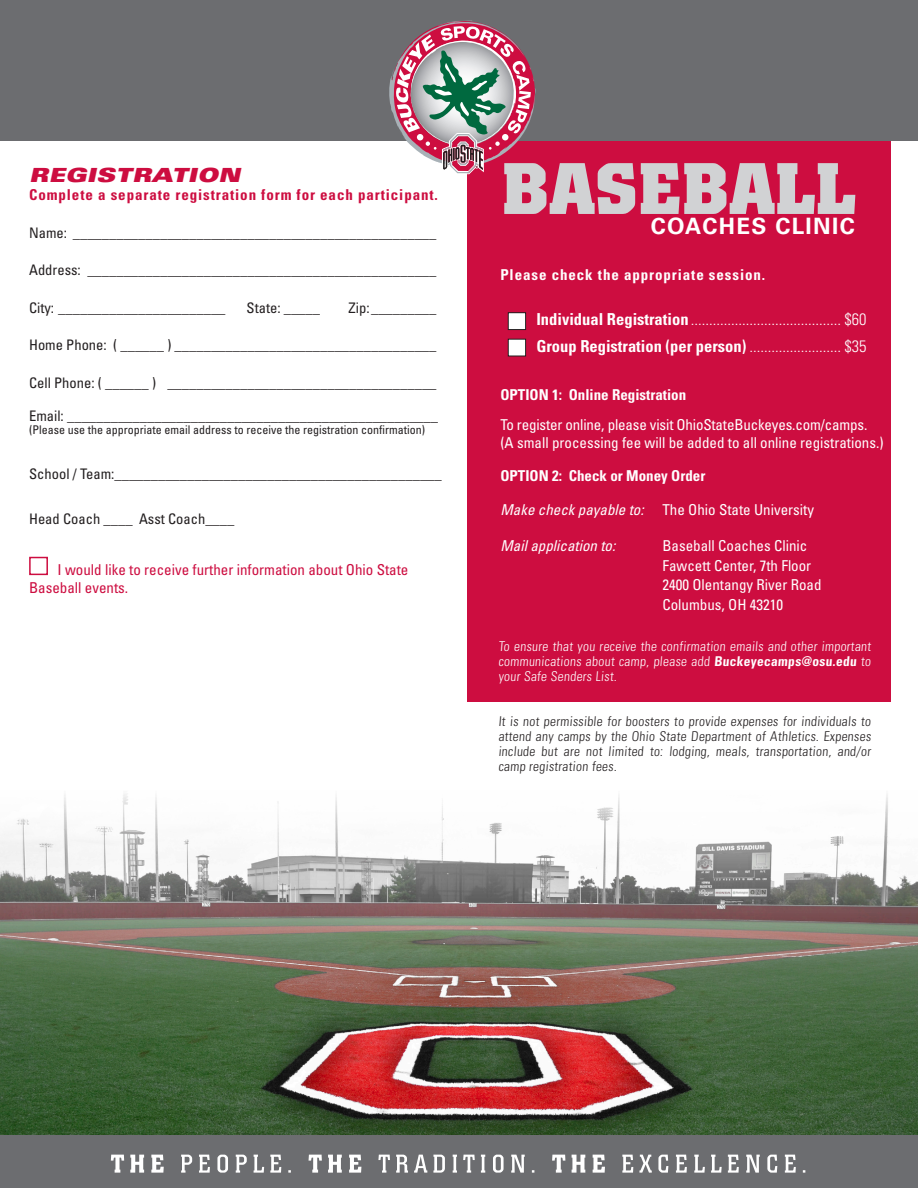
<style>
.page{position:relative;width:918px;height:1188px;background:#fff}
.page>*{position:absolute;margin:0;border:0;box-sizing:border-box;transform-origin:0 0}
.t1{font:700 72px "Colossalis";color:#d1d2d4}
.t2{font:700 22.5px "Univers LT Std";letter-spacing:.06em;color:#fff}
.t3{font:19.5px "Univers LT Std X Black Ex Obl";letter-spacing:.015em;color:#cd0d40}
.body_copy{font:300 condensed 16.5px "Univers LT Std";color:#fff}
.body_copy-2{font:700 condensed 16.5px "Univers LT Std";color:#fff}
.t4{font:condensed 15px/19.5px "Univers LT Std";color:#fff}
.t5{font:condensed 15px "Univers LT Std";color:#cd0d40}
.t6{font:700 condensed 15px "Univers LT Std";letter-spacing:.06em;color:#cd0d40}
.t7{font:700 condensed 15px "Univers LT Std";color:#fff}
.t8{font:700 condensed 15px "Univers LT Std";letter-spacing:.06em;color:#fff}
.t9{font:italic condensed 15px "Univers LT Std";color:#fff}
.t10{font:condensed 14.55px "Univers LT Std";color:#231f20}
.t11{font:300 condensed 13.5px/15px "Univers LT Std";color:#231f20;text-align:justify}
.t12{font:300 condensed 13.5px/15px "Univers LT Std";color:#fff;text-align:justify}
.t13{font:condensed 12px "Univers LT Std";color:#231f20}
.s1{font-weight:700}
.s2{font-weight:300}
.s3{font-style:italic}
</style>
<div class="page">
<div style="left:467px;top:20px;width:424px;height:682px;background:#cd0d40"></div>
<div style="left:0;top:1136px;width:918px;height:52px;background:#6c6d70"></div>
<div style="left:0;top:0;width:918px;height:140px;background:#6c6d70"></div>
<svg style="left:389px;top:20px;width:147px;height:154px"></svg>
<svg style="left:111px;top:1155px;width:694px;height:18px"></svg>
<div style="left:508px;top:313px;width:18px;height:17px;background:#fff"></div>
<div style="left:508px;top:312px;width:18px;height:18px;border:1px solid #231f20"></div>
<div style="left:508px;top:339px;width:18px;height:17px;background:#fff"></div>
<div style="left:508px;top:339px;width:18px;height:17px;border:1px solid #231f20"></div>
<div style="left:29px;top:557px;width:19px;height:18px;background:#fff;border:2px solid #cd0d40"></div>
<img style="left:0;top:794px;width:918px;height:340px">
<p class="t3" style="left:29px;top:164px;width:212px">REGISTRATION</p>
<p class="t6" style="left:29px;top:186px;width:410px">Complete a separate registration form for each participant.</p>
<p class="t10" style="left:29px;top:223px;width:409px">Name: __________________________________________________</p>
<p class="t10" style="left:29px;top:261px;width:409px">Address: ________________________________________________</p>
<p class="t10" style="left:29px;top:298px;width:198px">City: _______________________</p>
<p class="t10" style="left:247px;top:298px;width:75px">State: _____</p>
<p class="t10" style="left:349px;top:298px;width:89px">Zip:_________</p>
<p class="t10" style="left:29px;top:336px;width:409px">Home Phone: ( ______ ) ____________________________________</p>
<p class="t10" style="left:29px;top:373px;width:409px">Cell Phone: ( ______ ) _____________________________________</p>
<p class="t10" style="left:29px;top:406px;width:411px">Email: ___________________________________________________</p>
<p class="t13" style="left:29px;top:422px;width:397px">(Please use the appropriate email address to receive the registration confirmation)</p>
<p class="t10" style="left:29px;top:465px;width:414px">School / Team:_____________________________________________</p>
<p class="t10" style="left:29px;top:510px;width:207px">Head Coach ____ Asst Coach____</p>
<p class="t5" style="left:58px;top:560px;width:352px">I would like to receive further information about Ohio State</p>
<p class="t5" style="left:29px;top:578px;width:101px">Baseball events.</p>
<p class="t1" style="left:502px;top:147px;width:355px">BASEBALL</p>
<p class="t2" style="left:651px;top:212px;width:205px">COACHES CLINIC</p>
<p class="t8" style="left:500px;top:265px;width:266px">Please check the appropriate session.</p>
<p class="body_copy" style="left:536px;top:309px;width:331px"><span class="s1">Individual Registration</span> ......................................... $60</p>
<p class="body_copy-2" style="left:536px;top:336px;width:331px">Group Registration (per person) <span class="s2">......................... $35</span></p>
<p class="t7" style="left:500px;top:385px;width:187px">OPTION 1: Online Registration</p>
<p class="t4" style="left:500px;top:414px;width:369px">To register online, please visit OhioStateBuckeyes.com/camps.</p>
<p class="t4" style="left:500px;top:432px;width:385px">(A small processing fee will be added to all online registrations.)</p>
<p class="t7" style="left:500px;top:466px;width:206px">OPTION 2: Check or Money Order</p>
<p class="t4" style="left:500px;top:500px;width:315px"><span class="s3">Make check payable to:</span> The Ohio State University</p>
<p class="t9" style="left:500px;top:536px;width:116px">Mail application to:</p>
<p class="t4" style="left:662px;top:536px;width:150px">Baseball Coaches Clinic<br>Fawcett Center, 7th Floor</p>
<p class="t4" style="left:662px;top:575px;width:161px">2400 Olentangy River Road</p>
<p class="t4" style="left:662px;top:594px;width:122px">Columbus, OH 43210</p>
<p class="t12" style="left:498px;top:639px;width:376px">To ensure that you receive the confirmation emails and other important communications about camp, please add <span class="s1">Buckeyecamps@osu.edu</span> to your Safe Senders List.</p>
<p class="t11" style="left:498px;top:714px;width:376px">It is not permissible for boosters to provide expenses for individuals to attend any camps by the Ohio State Department of Athletics. Expenses include but are not limited to: lodging, meals, transportation, and/or camp registration fees.</p>
</div>
